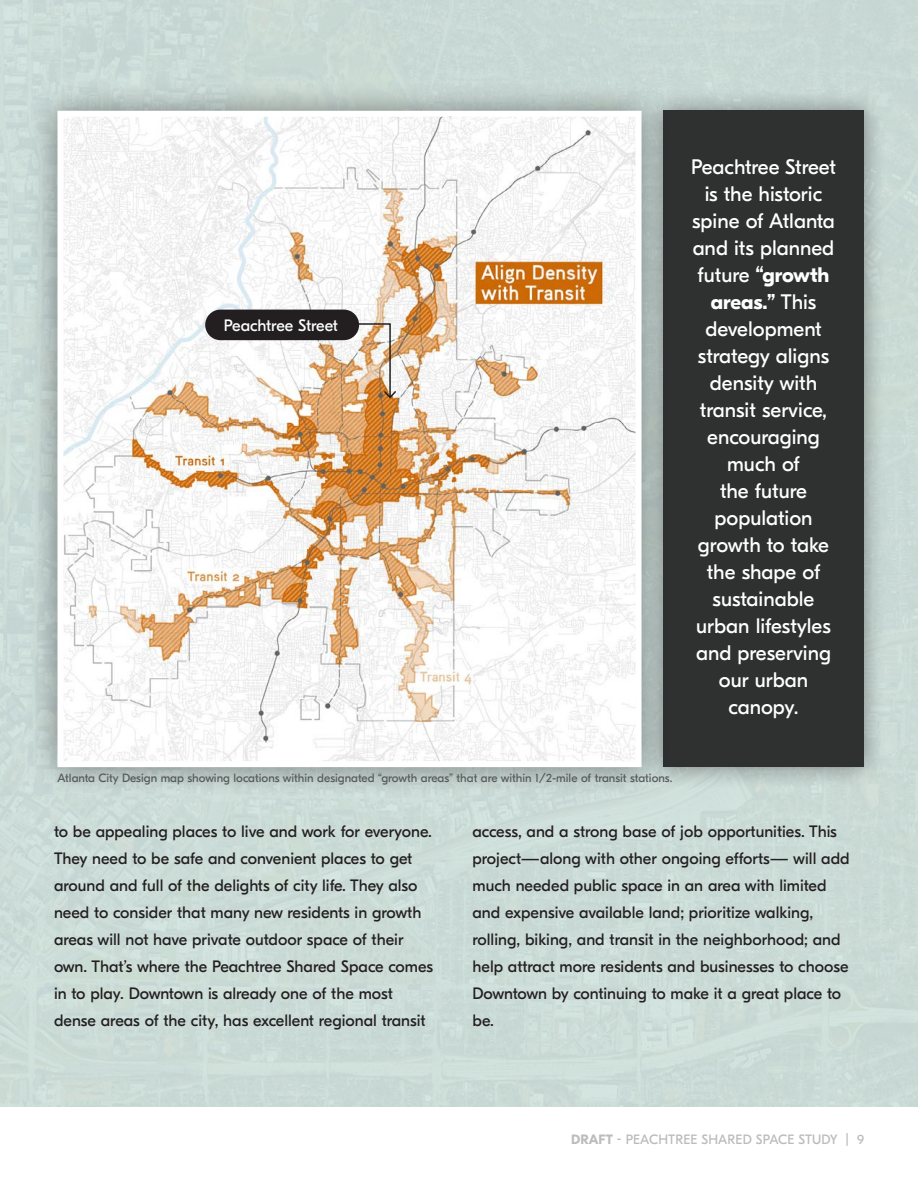
<style>
.page{position:relative;width:918px;height:1188px;background:#fff}
.page>*{position:absolute;margin:0;border:0;box-sizing:border-box;transform-origin:0 0}
.Body_-_unaligned_whi{font:21px/27px "GT Eesti Display";color:#fff;text-align:center}
.Heading_2{font:16.5px/27px "GT Eesti Display";color:#231f20}
.Body_-_unaligned_whi-2{font:16.5px "GT Eesti Display";letter-spacing:-.005em;color:#fff}
.t1{font:13.5px "GT Eesti Display";letter-spacing:.01em;color:#bdbbbc}
.Caption_-_grey{font:12px "GT Eesti Display";color:#58595b}
.s1{font-weight:700}
</style>
<div class="page">
<div style="left:0;top:0;width:918px;height:1107px;background:#cbdbd6"></div>
<div style="left:640px;top:88px;width:247px;height:702px;background:#231f20;opacity:.5"></div>
<div style="left:663px;top:111px;width:201px;height:656px;background:#2e3130"></div>
<div style="left:27px;top:81px;width:645px;height:716px;background:#231f20;opacity:.5"></div>
<img style="left:64px;top:118px;width:571px;height:642px">
<div style="left:57px;top:111px;width:585px;height:656px;border:6px solid #fff"></div>
<div style="left:205px;top:310px;width:154px;height:30px;background:#231f20;border-radius:15px"></div>
<img style="left:343px;top:322px;width:55px;height:78px">
<p class="Body_-_unaligned_whi-2" style="left:224px;top:316px;width:116px">Peachtree Street</p>
<p class="Body_-_unaligned_whi" style="left:691px;top:154px;width:146px">Peachtree Street is the historic spine of Atlanta and its planned future <span class="s1">“growth areas.”</span> This development strategy aligns density with transit service, encouraging much of<br>the future population growth to take the shape of sustainable urban lifestyles and preserving our urban canopy.</p>
<p class="Caption_-_grey" style="left:57px;top:772px;width:617px">Atlanta City Design map showing locations within designated “growth areas” that are within 1/2-mile of transit stations.</p>
<p class="Heading_2" style="left:54px;top:818px;width:381px">to be appealing places to live and work for everyone.<br>They need to be safe and convenient places to get around and full of the delights of city life. They also need to consider that many new residents in growth areas will not have private outdoor space of their own. That’s where the Peachtree Shared Space comes in to play. Downtown is already one of the most dense areas of the city, has excellent regional transit</p>
<p class="Heading_2" style="left:473px;top:818px;width:379px">access, and a strong base of job opportunities. This project—along with other ongoing efforts— will add much needed public space in an area with limited and expensive available land; prioritize walking, rolling, biking, and transit in the neighborhood; and help attract more residents and businesses to choose Downtown by continuing to make it a great place to be.</p>
<p class="t1" style="left:571px;top:1132px;width:294px"><span class="s1">DRAFT</span> - PEACHTREE SHARED SPACE STUDY | 9</p>
</div>
